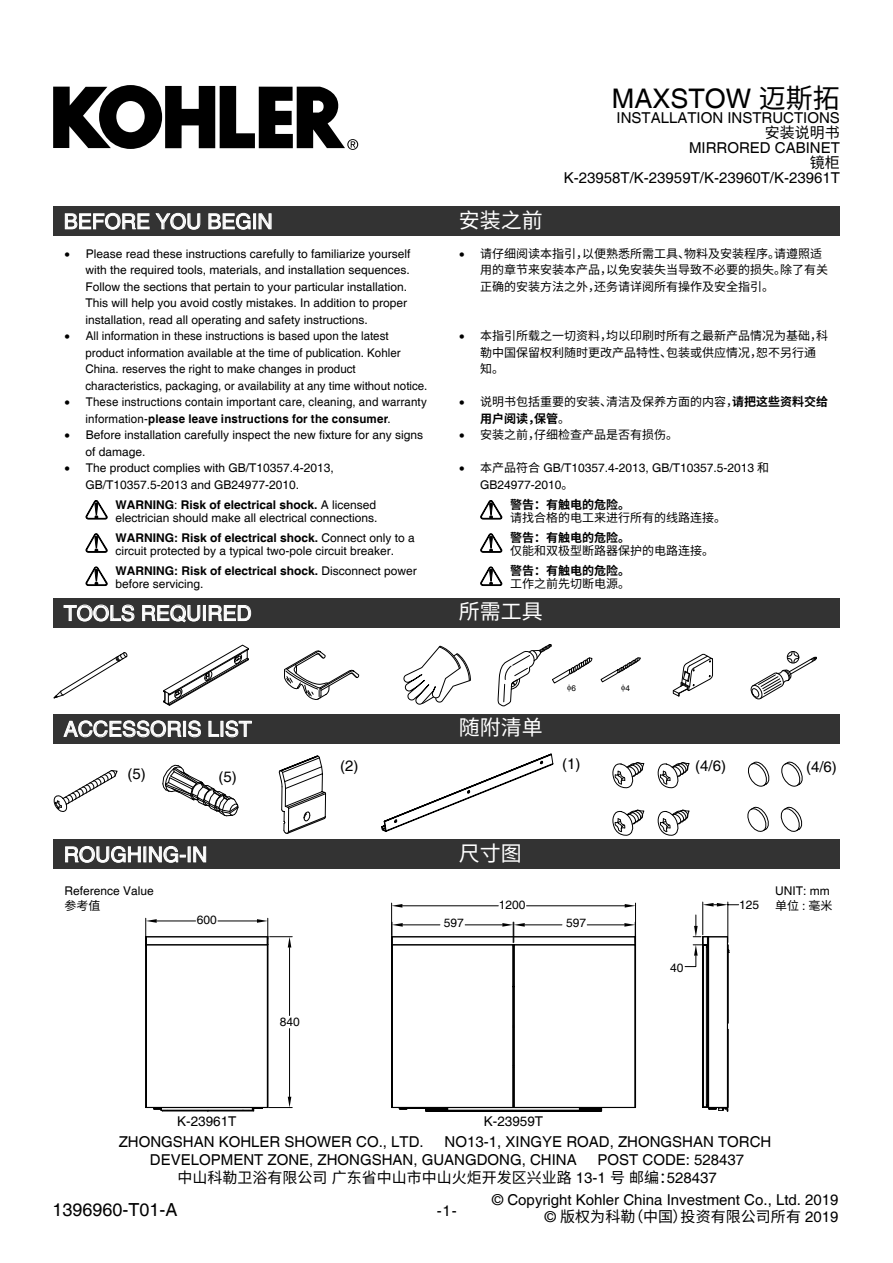
<style>
.page{position:relative;width:893px;height:1263px;background:#fff}
.page>*{position:absolute;margin:0;border:0;box-sizing:border-box;transform-origin:0 0}
.t1{font:27px "Helvetica";color:#000}
.t2{font:21px "Helvetica";color:#fff}
.t3{font:21px "Source Han Sans CN";color:#fff}
.t4{font:18px "Helvetica";color:#000}
.t5{font:15px/18px "Helvetica";color:#000}
.t6{font:15px "Source Han Sans CN";color:#000}
.t7{font:13.5px "Helvetica";color:#000}
.t8{font:12px/16.5px "Helvetica";color:#000}
.t9{font:12px/16.5px "Helvetica";color:#000;scale:.96 1}
.t10{font:12px/16.5px "Source Han Sans CN";color:#000}
.t11{font:700 12px "Source Han Sans CN";color:#000}
.t12{font:8.1px "Helvetica";color:#000}
.s1{font-family:"Source Han Sans CN"}
.s2{font-weight:700}
.s3{font-family:"Helvetica"}
</style>
<div class="page">
<div style="left:53px;top:206px;width:787px;height:30px;background:#333"></div>
<svg style="left:65px;top:213px;width:84px;height:17px"></svg>
<svg style="left:156px;top:213px;width:44px;height:17px"></svg>
<svg style="left:209px;top:213px;width:62px;height:17px"></svg>
<svg style="left:53px;top:85px;width:305px;height:65px"></svg>
<svg style="left:86px;top:533px;width:22px;height:20px"></svg>
<svg style="left:86px;top:567px;width:22px;height:19px"></svg>
<svg style="left:86px;top:500px;width:22px;height:20px"></svg>
<svg style="left:480px;top:533px;width:22px;height:20px"></svg>
<svg style="left:480px;top:567px;width:22px;height:19px"></svg>
<svg style="left:480px;top:500px;width:22px;height:20px"></svg>
<svg style="left:278px;top:755px;width:49px;height:79px"></svg>
<svg style="left:53px;top:770px;width:65px;height:42px"></svg>
<svg style="left:612px;top:762px;width:33px;height:27px"></svg>
<svg style="left:657px;top:762px;width:33px;height:27px"></svg>
<svg style="left:612px;top:809px;width:33px;height:27px"></svg>
<svg style="left:657px;top:809px;width:33px;height:27px"></svg>
<svg style="left:748px;top:761px;width:22px;height:26px"></svg>
<svg style="left:781px;top:761px;width:22px;height:26px"></svg>
<svg style="left:747px;top:806px;width:22px;height:26px"></svg>
<svg style="left:780px;top:806px;width:23px;height:26px"></svg>
<svg style="left:381px;top:753px;width:173px;height:79px"></svg>
<svg style="left:162px;top:764px;width:77px;height:53px"></svg>
<div style="left:53px;top:598px;width:787px;height:30px;background:#333"></div>
<svg style="left:64px;top:605px;width:70px;height:16px"></svg>
<svg style="left:142px;top:605px;width:109px;height:17px"></svg>
<div style="left:53px;top:714px;width:787px;height:30px;background:#333"></div>
<svg style="left:64px;top:721px;width:137px;height:16px"></svg>
<svg style="left:209px;top:721px;width:43px;height:16px"></svg>
<svg style="left:163px;top:644px;width:86px;height:62px"></svg>
<svg style="left:284px;top:650px;width:76px;height:50px"></svg>
<svg style="left:404px;top:645px;width:67px;height:60px"></svg>
<svg style="left:672px;top:654px;width:41px;height:43px"></svg>
<svg style="left:751px;top:651px;width:66px;height:49px"></svg>
<svg style="left:53px;top:652px;width:75px;height:47px"></svg>
<svg style="left:292px;top:936px;width:345px;height:174px"></svg>
<svg style="left:145px;top:918px;width:147px;height:194px"></svg>
<hr style="left:391px;top:903px;width:1px;height:32px;background:#000">
<hr style="left:635px;top:903px;width:1px;height:34px;background:#000">
<hr style="left:402px;top:905px;width:96px;height:1px;background:#000">
<hr style="left:527px;top:905px;width:98px;height:1px;background:#000">
<svg style="left:392px;top:904px;width:10px;height:3px"></svg>
<svg style="left:625px;top:904px;width:10px;height:3px"></svg>
<hr style="left:525px;top:924px;width:37px;height:1px;background:#000">
<hr style="left:587px;top:924px;width:37px;height:1px;background:#000">
<svg style="left:391px;top:922px;width:134px;height:189px"></svg>
<svg style="left:624px;top:922px;width:12px;height:24px"></svg>
<svg style="left:684px;top:915px;width:46px;height:197px"></svg>
<hr style="left:702px;top:902px;width:1px;height:33px;background:#000">
<hr style="left:727px;top:902px;width:1px;height:40px;background:#000">
<svg style="left:703px;top:903px;width:36px;height:3px"></svg>
<div style="left:428px;top:1107px;width:174px;height:4px;border:1px solid #000"></div>
<svg style="left:579px;top:1107px;width:23px;height:4px"></svg>
<div style="left:53px;top:839px;width:787px;height:30px;background:#333"></div>
<svg style="left:65px;top:846px;width:141px;height:17px"></svg>
<svg style="left:497px;top:644px;width:96px;height:62px"></svg>
<svg style="left:600px;top:657px;width:41px;height:26px"></svg>
<h2 class="t2" style="left:64px;top:209px;width:210px">BEFORE YOU BEGIN</h2>
<h2 class="t3" style="left:459px;top:208px;width:85px">安装之前</h2>
<h1 class="t1" style="left:612px;top:83px;width:230px">MAXSTOW <span class="s1">迈斯拓</span></h1>
<p class="t5" style="left:617px;top:110px;width:225px">INSTALLATION INSTRUCTIONS</p>
<p class="t6" style="left:765px;top:124px;width:77px">安装说明书</p>
<p class="t5" style="left:689px;top:140px;width:152px">MIRRORED CABINET</p>
<p class="t6" style="left:810px;top:154px;width:32px">镜柜</p>
<p class="t5" style="left:564px;top:170px;width:277px">K-23958T/K-23959T/K-23960T/K-23961T</p>
<p class="t8" style="left:86px;top:246px;width:327px;text-indent:-21px">• Please read these instructions carefully to familiarize yourself with the required tools, materials, and installation sequences.<br>Follow the sections that pertain to your particular installation.<br>This will help you avoid costly mistakes. In addition to proper installation, read all operating and safety instructions.</p>
<p class="t9" style="left:86px;top:328px;width:358px;text-indent:-21px">• All information in these instructions is based upon the latest product information available at the time of publication. Kohler China. reserves the right to make changes in product characteristics, packaging, or availability at any time without notice.</p>
<p class="t9" style="left:86px;top:394px;width:357px;text-indent:-21px">• These instructions contain important care, cleaning, and warranty information-<span class="s2">please leave instructions for the consumer</span>.</p>
<p class="t8" style="left:86px;top:427px;width:339px;text-indent:-21px">• Before installation carefully inspect the new fixture for any signs of damage.</p>
<p class="t8" style="left:86px;top:460px;width:250px;text-indent:-21px">• The product complies with GB/T10357.4-2013,<br>GB/T10357.5-2013 and GB24977-2010.</p>
<p class="t8" style="left:116px;top:499px;width:264px;line-height:12.8px"><span class="s2">WARNING</span>: <span class="s2">Risk of electrical shock.</span> A licensed electrician should make all electrical connections.</p>
<p class="t8" style="left:116px;top:532px;width:301px;line-height:12.8px"><span class="s2">WARNING: Risk of electrical shock.</span> Connect only to a circuit protected by a typical two-pole circuit breaker.</p>
<p class="t8" style="left:116px;top:565px;width:303px;line-height:12.8px"><span class="s2">WARNING: Risk of electrical shock.</span> Disconnect power before servicing.</p>
<p class="t10" style="left:480px;top:245px;width:349px;text-indent:-21px">• 请仔细阅读本指引，以便熟悉所需工具、物料及安装程序。请遵照适用的章节来安装本产品，以免安装失当导致不必要的损失。除了有关正确的安装方法之外，还务请详阅所有操作及安全指引。</p>
<p class="t10" style="left:480px;top:328px;width:349px;text-indent:-21px">• 本指引所载之一切资料，均以印刷时所有之最新产品情况为基础，科勒中国保留权利随时更改产品特性、包装或供应情况，恕不另行通知。</p>
<p class="t10" style="left:480px;top:394px;width:349px;text-indent:-21px">• 说明书包括重要的安装、清洁及保养方面的内容，<span class="s2">请把这些资料交给用户阅读，保管</span>。</p>
<p class="t10" style="left:459px;top:427px;width:220px">• 安装之前，仔细检查产品是否有损伤。</p>
<p class="t8" style="left:480px;top:460px;width:290px;text-indent:-21px">• <span class="s1">本产品符合</span> GB/T10357.4-2013, GB/T10357.5-2013 <span class="s1">和<br></span>GB24977-2010<span class="s1">。</span></p>
<p class="t11" style="left:510px;top:498px;width:121px">警告：有触电的危险。</p>
<p class="t10" style="left:510px;top:510px;width:217px">请找合格的电工来进行所有的线路连接。</p>
<p class="t11" style="left:510px;top:531px;width:121px">警告：有触电的危险。</p>
<p class="t10" style="left:510px;top:543px;width:205px">仅能和双极型断路器保护的电路连接。</p>
<p class="t11" style="left:510px;top:564px;width:121px">警告：有触电的危险。</p>
<p class="t10" style="left:510px;top:576px;width:121px">工作之前先切断电源。</p>
<h2 class="t2" style="left:64px;top:601px;width:189px">TOOLS REQUIRED</h2>
<h2 class="t3" style="left:459px;top:600px;width:85px">所需工具</h2>
<h2 class="t2" style="left:64px;top:717px;width:189px">ACCESSORIS LIST</h2>
<h2 class="t3" style="left:459px;top:716px;width:85px">随附清单</h2>
<p class="t12" style="left:571px;top:684px;width:6px">6</p>
<p class="t12" style="left:625px;top:684px;width:6px">4</p>
<p class="t5" style="left:127px;top:765px;width:20px">(5)</p>
<p class="t5" style="left:218px;top:768px;width:20px">(5)</p>
<p class="t5" style="left:340px;top:757px;width:20px">(2)</p>
<p class="t5" style="left:562px;top:755px;width:20px">(1)</p>
<p class="t5" style="left:695px;top:757px;width:32px">(4/6)</p>
<p class="t5" style="left:806px;top:758px;width:32px">(4/6)</p>
<h2 class="t2" style="left:64px;top:842px;width:145px">ROUGHING-IN</h2>
<h2 class="t3" style="left:459px;top:841px;width:65px">尺寸图</h2>
<p class="t8" style="left:65px;top:883px;width:91px">Reference Value</p>
<p class="t10" style="left:65px;top:898px;width:37px">参考值</p>
<p class="t8" style="left:197px;top:912px;width:22px">600</p>
<p class="t8" style="left:280px;top:1014px;width:22px">840</p>
<p class="t8" style="left:499px;top:897px;width:28px">1200</p>
<p class="t8" style="left:444px;top:915px;width:22px">597</p>
<p class="t8" style="left:566px;top:915px;width:22px">597</p>
<p class="t7" style="left:177px;top:1114px;width:61px">K-23961T</p>
<p class="t7" style="left:484px;top:1114px;width:61px">K-23959T</p>
<p class="t8" style="left:670px;top:960px;width:15px">40</p>
<p class="t8" style="left:739px;top:897px;width:22px">125</p>
<p class="t8" style="left:775px;top:883px;width:56px">UNIT: mm</p>
<p class="t10" style="left:775px;top:898px;width:59px">单位 <span class="s3">:</span> 毫米</p>
<p class="t5" style="left:119px;top:1133px;width:307px">ZHONGSHAN KOHLER SHOWER CO., LTD.</p>
<p class="t5" style="left:150px;top:1133px;width:623px;text-indent:295px">NO13-1, XINGYE ROAD, ZHONGSHAN TORCH<br>DEVELOPMENT ZONE, ZHONGSHAN, GUANGDONG, CHINA</p>
<p class="t5" style="left:598px;top:1151px;width:148px">POST CODE: 528437</p>
<p class="t6" style="left:177px;top:1168px;width:541px">中山科勒卫浴有限公司广东省中山市中山火炬开发区兴业路 <span class="s3">13-1</span> 号邮编：<span class="s3">528437</span></p>
<h3 class="t4" style="left:53px;top:1199px;width:127px">1396960-T01-A</h3>
<p class="t5" style="left:437px;top:1202px;width:22px">-1-</p>
<p class="t5" style="left:492px;top:1191px;width:348px">© Copyright Kohler China Investment Co., Ltd. 2019</p>
<p class="t6" style="left:545px;top:1207px;width:295px"><span class="s3">©</span> 版权为科勒（中国）投资有限公司所有 <span class="s3">2019</span></p>
</div>
